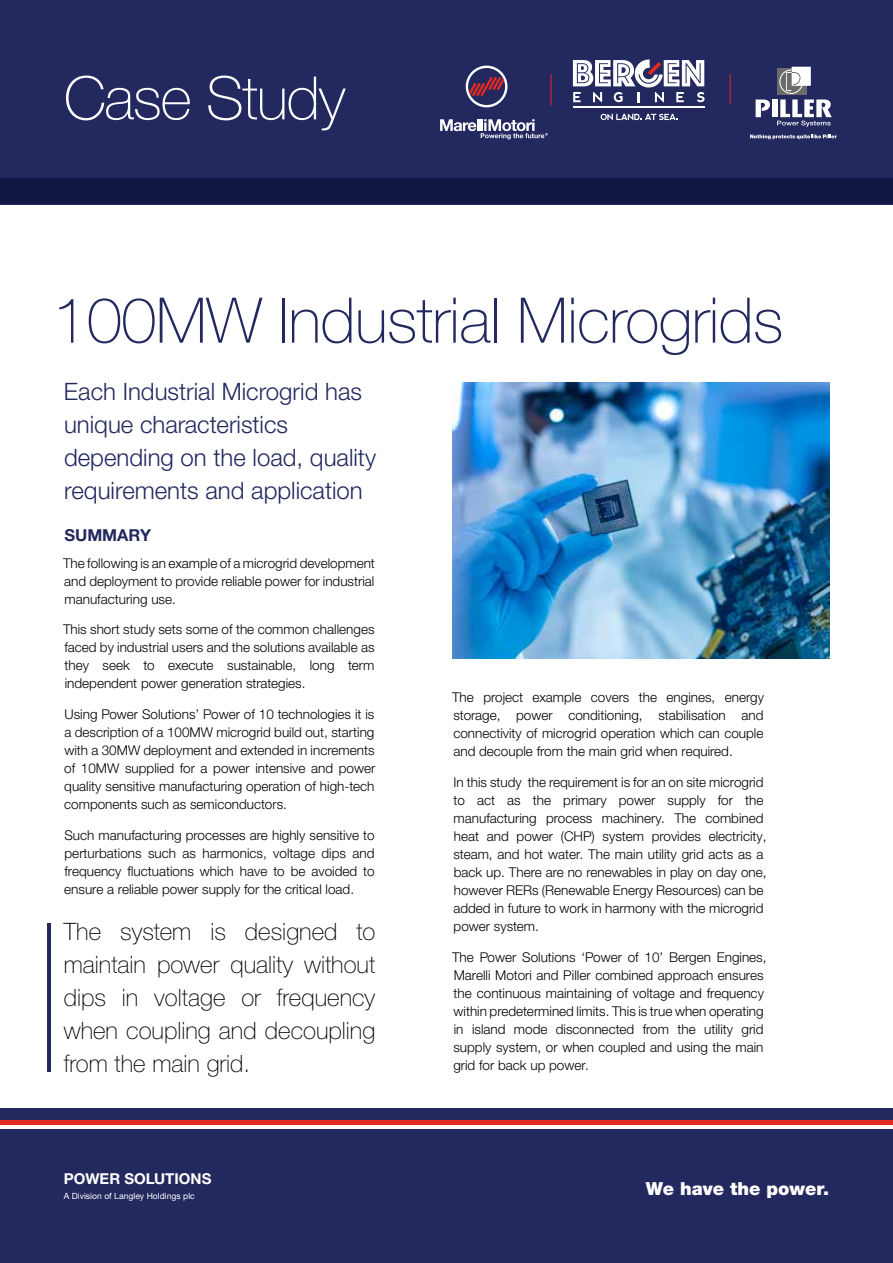
<style>
.page{position:relative;width:893px;height:1263px;background:#fff}
.page>*{position:absolute;margin:0;border:0;box-sizing:border-box;transform-origin:0 0}
.t1{font:100 63px "Helvetica Neue LTW1 G";letter-spacing:-.01em;color:#23295f}
.t2{font:100 60px "Helvetica Neue LTW1 G";letter-spacing:-.02em;color:#fff}
.t3{font:100 24px/33px "Helvetica Neue LTW1 G";color:#000;text-align:justify}
.t4{font:300 24px/33px "Helvetica Neue LTW1 G";color:#23295f}
.t5{font:900 18px "Helvetica Neue LTW1 G";color:#fff}
.t6{font:700 16.5px "Helvetica Neue LTW1 G";color:#23295f}
.t7{font:700 15px "Helvetica Neue LTW1 G";color:#fff}
.t8{font:300 13.5px/18px "Helvetica Neue LTW1 G";color:#000;text-align:justify}
.t9{font:8.7px "Helvetica Neue LTW1 G";color:#fff}
</style>
<div class="page">
<div style="left:0;top:0;width:893px;height:204px;background:#23295f"></div>
<div style="left:0;top:1129px;width:893px;height:134px;background:#23295f"></div>
<div style="left:0;top:1108px;width:893px;height:12px;background:#23295f"></div>
<div style="left:0;top:1120px;width:893px;height:5px;background:#e12a21"></div>
<div style="left:0;top:179px;width:893px;height:25px;background:#111844"></div>
<img style="left:453px;top:383px;width:376px;height:276px">
<svg style="left:466px;top:66px;width:42px;height:41px"></svg>
<svg style="left:440px;top:119px;width:108px;height:20px"></svg>
<svg style="left:756px;top:99px;width:14px;height:18px"></svg>
<div style="left:772px;top:99px;width:5px;height:18px;background:#fff"></div>
<svg style="left:777px;top:67px;width:55px;height:60px"></svg>
<svg style="left:750px;top:135px;width:87px;height:4px"></svg>
<hr style="left:573px;top:107px;width:131px;height:1px;background:#fff">
<svg style="left:573px;top:59px;width:132px;height:43px"></svg>
<svg style="left:601px;top:114px;width:77px;height:6px"></svg>
<hr style="left:730px;top:74px;width:1px;height:31px;background:#e12a21">
<hr style="left:551px;top:74px;width:1px;height:31px;background:#e12a21">
<hr style="left:47px;top:923px;width:3px;height:148px;background:#23295f">
<h2 class="t2" style="left:64px;top:62px;width:283px">Case Study</h2>
<h1 class="t1" style="left:53px;top:283px;width:732px">100MW Industrial Microgrids</h1>
<h3 class="t4" style="left:64px;top:375px;width:314px">Each Industrial Microgrid has unique characteristics depending on the load, quality requirements and application</h3>
<p class="t6" style="left:64px;top:525px;width:88px">SUMMARY</p>
<p class="t8" style="left:63px;top:554px;width:313px">The following is an example of a microgrid development and deployment to provide reliable power for industrial manufacturing use.</p>
<p class="t8" style="left:63px;top:621px;width:313px">This short study sets some of the common challenges faced by industrial users and the solutions available as they seek to execute sustainable, long term independent power generation strategies.</p>
<p class="t8" style="left:64px;top:705px;width:313px">Using Power Solutions’ Power of 10 technologies it is a description of a 100MW microgrid build out, starting with a 30MW deployment and extended in increments of 10MW supplied for a power intensive and power quality sensitive manufacturing operation of high-tech components such as semiconductors.</p>
<p class="t8" style="left:64px;top:826px;width:312px">Such manufacturing processes are highly sensitive to perturbations such as harmonics, voltage dips and frequency fluctuations which have to be avoided to ensure a reliable power supply for the critical load.</p>
<h3 class="t3" style="left:64px;top:915px;width:313px">The system is designed to maintain power quality without dips in voltage or frequency when coupling and decoupling from the main grid.</h3>
<p class="t8" style="left:452px;top:688px;width:313px">The project example covers the engines, energy storage, power conditioning, stabilisation and connectivity of microgrid operation which can couple and decouple from the main grid when required.</p>
<p class="t8" style="left:453px;top:773px;width:315px;text-align:left">In this study the requirement is for an on site microgrid to act as the primary power supply for the manufacturing process machinery. The combined heat and power (CHP) system provides electricity, steam, and hot water. The main utility grid acts as a back up. There are no renewables in play on day one, however RERs (Renewable Energy Resources) can be added in future to work in harmony with the microgrid power system.</p>
<p class="t8" style="left:452px;top:948px;width:316px;text-align:left">The Power Solutions ‘Power of 10’ Bergen Engines, Marelli Motori and Piller combined approach ensures the continuous maintaining of voltage and frequency within predetermined limits. This is true when operating in island mode disconnected from the utility grid supply system, or when coupled and using the main grid for back up power.</p>
<p class="t7" style="left:64px;top:1170px;width:149px">POWER SOLUTIONS</p>
<p class="t9" style="left:64px;top:1191px;width:133px">A Division of Langley Holdings plc</p>
<h3 class="t5" style="left:646px;top:1178px;width:185px">We have the power.</h3>
</div>
